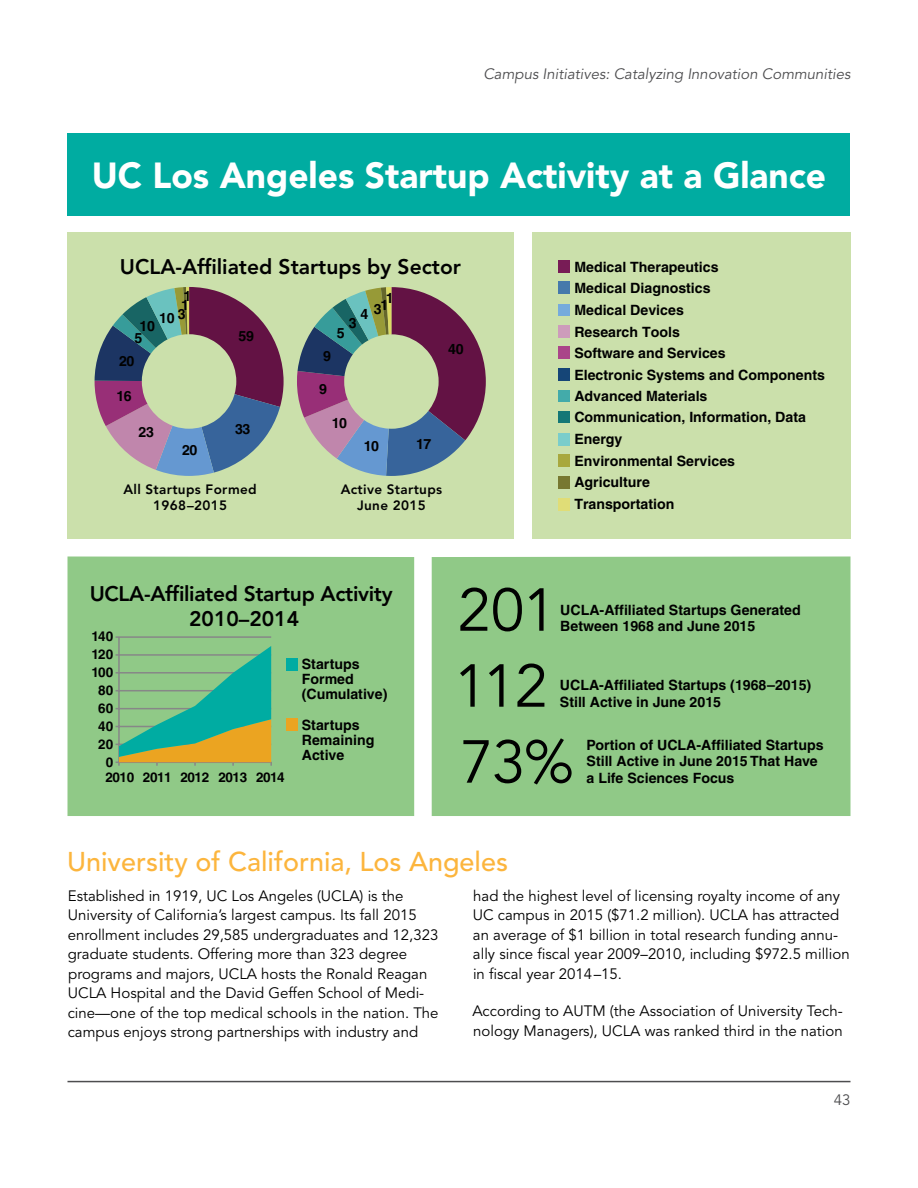
<style>
.page{position:relative;width:918px;height:1188px;background:#fff}
.page>*{position:absolute;margin:0;border:0;box-sizing:border-box;transform-origin:0 0}
.t1{font:60px "Avenir LT Std";letter-spacing:-.025em;color:#010101}
.t2{font:900 36px "Avenir LT Std";color:#fff}
.Heading_2{font:500 27px "Avenir LT Std";color:#fcb53d}
.t3{font:800 21px/25.2px "Avenir LT Std";color:#010101;text-align:center}
.Body_Text{font:15px/19.5px "Avenir LT Std";color:#000}
.t4{font:italic 15px "Avenir LT Std";color:#4d4d4f}
.t5{font:15px "Avenir LT Std";color:#4d4d4f}
.t6{font:700 14.25px/15px "Helvetica";color:#000}
.t7{font:700 14.1px/16.5px "Helvetica";color:#000}
.t8{font:700 14.1px "Helvetica";letter-spacing:-.035em;color:#010101}
.t9{font:800 13.5px/16.2px "Avenir LT Std";letter-spacing:.025em;color:#010101;text-align:center}
.t10{font:700 13.5px "Helvetica";letter-spacing:-.035em;color:#010101}
</style>
<div class="page">
<hr style="left:68px;top:1081px;width:782px;height:1px;background:#4d4d4f">
<div style="left:532px;top:232px;width:318px;height:307px;background:#cbe0ab"></div>
<div style="left:68px;top:232px;width:446px;height:307px;background:#cbe0ab"></div>
<div style="left:68px;top:134px;width:782px;height:82px;background:#00aca1"></div>
<div style="left:432px;top:557px;width:418px;height:259px;background:#90c987"></div>
<div style="left:68px;top:557px;width:346px;height:259px;background:#90c987"></div>
<div style="left:558px;top:260px;width:12px;height:13px;background:#781c56"></div>
<div style="left:558px;top:347px;width:12px;height:12px;background:#aa4589"></div>
<div style="left:558px;top:325px;width:12px;height:12px;background:#cd9cbb"></div>
<div style="left:558px;top:369px;width:12px;height:12px;background:#154577"></div>
<div style="left:558px;top:282px;width:12px;height:12px;background:#4579ab"></div>
<div style="left:558px;top:304px;width:12px;height:12px;background:#76abdc"></div>
<div style="left:558px;top:411px;width:12px;height:12px;background:#147776"></div>
<div style="left:558px;top:390px;width:12px;height:12px;background:#43abaa"></div>
<div style="left:558px;top:433px;width:12px;height:12px;background:#7acdcb"></div>
<div style="left:558px;top:476px;width:12px;height:12px;background:#777831"></div>
<div style="left:558px;top:455px;width:12px;height:12px;background:#a8a83e"></div>
<div style="left:558px;top:498px;width:12px;height:12px;background:#e0dd77"></div>
<svg style="left:95px;top:287px;width:189px;height:189px"></svg>
<svg style="left:297px;top:287px;width:189px;height:189px"></svg>
<hr style="left:119px;top:636px;width:152px;height:2px;background:#878787">
<hr style="left:118px;top:637px;width:2px;height:125px;background:#878787">
<svg style="left:116px;top:646px;width:156px;height:120px"></svg>
<div style="left:286px;top:658px;width:12px;height:12px;background:#00aca2"></div>
<div style="left:286px;top:718px;width:12px;height:13px;background:#eba421"></div>
<p class="t4" style="left:483px;top:65px;width:369px">Campus Initiatives: Catalyzing Innovation Communities</p>
<p class="t2" style="left:92px;top:154px;width:736px">UC Los Angeles Startup Activity at a Glance</p>
<p class="t3" style="left:120px;top:254px;width:343px">UCLA-Affiliated Startups by Sector</p>
<p class="t8" style="left:183px;top:287px;width:9px">1</p>
<p class="t8" style="left:181px;top:296px;width:9px">1</p>
<p class="t8" style="left:159px;top:310px;width:28px">10 3</p>
<p class="t8" style="left:139px;top:318px;width:17px">10</p>
<p class="t8" style="left:135px;top:329px;width:9px">5</p>
<p class="t8" style="left:119px;top:353px;width:17px">20</p>
<p class="t8" style="left:239px;top:327px;width:17px">59</p>
<p class="t8" style="left:386px;top:289px;width:9px">1</p>
<p class="t8" style="left:361px;top:300px;width:29px">4 31</p>
<p class="t8" style="left:349px;top:315px;width:9px">3</p>
<p class="t8" style="left:337px;top:324px;width:9px">5</p>
<p class="t8" style="left:323px;top:348px;width:9px">9</p>
<p class="t8" style="left:448px;top:340px;width:17px">40</p>
<p class="t8" style="left:117px;top:387px;width:17px">16</p>
<p class="t8" style="left:319px;top:381px;width:9px">9</p>
<p class="t8" style="left:139px;top:424px;width:17px">23</p>
<p class="t8" style="left:182px;top:441px;width:17px">20</p>
<p class="t8" style="left:235px;top:421px;width:17px">33</p>
<p class="t8" style="left:332px;top:415px;width:17px">10</p>
<p class="t8" style="left:364px;top:438px;width:17px">10</p>
<p class="t8" style="left:416px;top:435px;width:17px">17</p>
<p class="t9" style="left:123px;top:481px;width:135px">All Startups Formed<br>1968–2015</p>
<p class="t9" style="left:341px;top:481px;width:103px">Active Startups<br>June 2015</p>
<p class="t6" style="left:574px;top:259px;width:146px">Medical Therapeutics</p>
<p class="t6" style="left:574px;top:277px;width:138px;line-height:22px">Medical Diagnostics<br>Medical Devices</p>
<p class="t6" style="left:574px;top:324px;width:107px">Research Tools</p>
<p class="t6" style="left:574px;top:367px;width:252px">Electronic Systems and Components</p>
<p class="t6" style="left:574px;top:346px;width:153px">Software and Services</p>
<p class="t6" style="left:574px;top:388px;width:135px">Advanced Materials</p>
<p class="t6" style="left:574px;top:432px;width:50px">Energy</p>
<p class="t6" style="left:574px;top:475px;width:77px">Agriculture</p>
<p class="t6" style="left:574px;top:410px;width:233px">Communication, Information, Data</p>
<p class="t6" style="left:574px;top:453px;width:162px">Environmental Services</p>
<p class="t6" style="left:574px;top:496px;width:102px">Transportation</p>
<p class="t3" style="left:90px;top:581px;width:304px">UCLA-Affiliated Startup Activity<br>2010–2014</p>
<p class="t10" style="left:91px;top:628px;width:23px">140</p>
<p class="t1" style="left:457px;top:576px;width:100px">201</p>
<p class="t7" style="left:560px;top:601px;width:242px">UCLA-Affiliated Startups Generated<br>Between 1968 and June 2015</p>
<p class="t10" style="left:91px;top:646px;width:23px">120</p>
<p class="t10" style="left:91px;top:664px;width:23px">100</p>
<p class="t10" style="left:98px;top:682px;width:17px">80</p>
<p class="t10" style="left:98px;top:700px;width:17px">60</p>
<p class="t10" style="left:98px;top:718px;width:17px">40</p>
<p class="t10" style="left:98px;top:736px;width:17px">20</p>
<p class="t10" style="left:106px;top:754px;width:9px">0</p>
<p class="t10" style="left:106px;top:769px;width:181px">2010 2011 2012 2013 2014</p>
<p class="t6" style="left:302px;top:657px;width:87px">Startups<br>Formed (Cumulative)</p>
<p class="t6" style="left:302px;top:717px;width:74px">Startups<br>Remaining<br>Active</p>
<p class="t1" style="left:454px;top:652px;width:96px">112</p>
<p class="t7" style="left:560px;top:677px;width:253px">UCLA-Affiliated Startups (1968–2015)<br>Still Active in June 2015</p>
<p class="t1" style="left:460px;top:727px;width:115px">73%</p>
<p class="t7" style="left:587px;top:736px;width:239px">Portion of UCLA-Affiliated Startups<br>Still Active in June 2015 That Have a Life Sciences Focus</p>
<p class="Heading_2" style="left:67px;top:846px;width:443px">University of California, Los Angeles</p>
<p class="Body_Text" style="left:68px;top:886px;width:372px">Established in 1919, UC Los Angeles (UCLA) is the University of California’s largest campus. Its fall 2015 enrollment includes 29,585 undergraduates and 12,323 graduate students. Offering more than 323 degree programs and majors, UCLA hosts the Ronald Reagan UCLA Hospital and the David Geffen School of Medi&shy;cine—one of the top medical schools in the nation. The campus enjoys strong partnerships with industry and</p>
<p class="Body_Text" style="left:473px;top:886px;width:378px">had the highest level of licensing royalty income of any UC campus in 2015 ($71.2 million). UCLA has attracted an average of $1 billion in total research funding annu&shy;ally since fiscal year 2009–2010, including $972.5 million in fiscal year 2014–15.</p>
<p class="Body_Text" style="left:472px;top:1002px;width:372px">According to AUTM (the Association of University Tech&shy;nology Managers), UCLA was ranked third in the nation</p>
<p class="t5" style="left:834px;top:1091px;width:18px">43</p>
</div>
